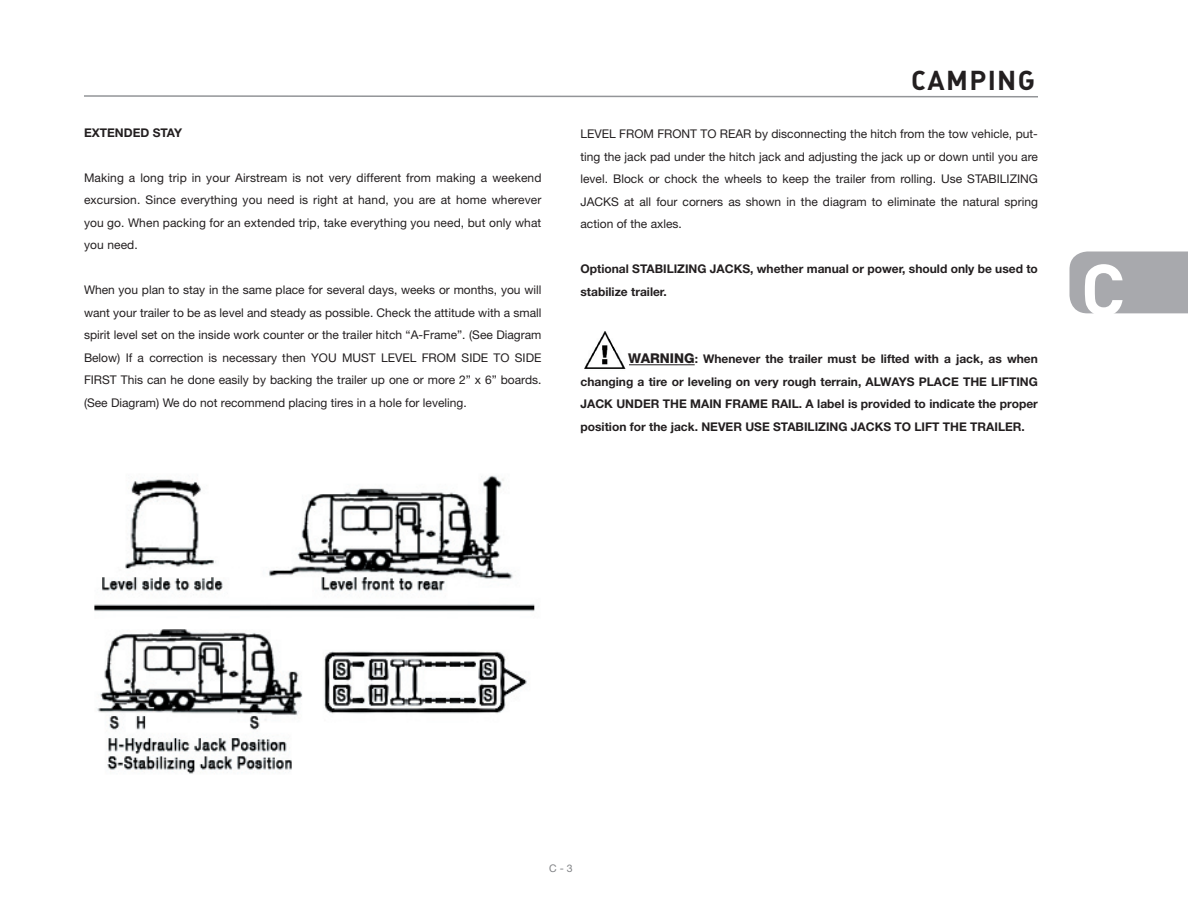
<style>
.page{position:relative;width:1188px;height:918px;background:#fff}
.page>*{position:absolute;margin:0;border:0;box-sizing:border-box;transform-origin:0 0}
.t1{font:700 72px "DIN";color:#fff}
.t2{font:27px "DIN Bold Alternate";letter-spacing:.05em;color:#231f20}
.t3{font:12px/22.5px "Helvetica Neue";color:#231f20;text-align:justify}
.t4{font:700 12px/22.5px "Helvetica Neue";color:#231f20}
.t5{font:10.5px "Helvetica Neue";color:#808285}
.s1{font-weight:800;font-size:13.5px}
</style>
<div class="page">
<svg style="left:84px;top:95px;width:954px;height:3px"></svg>
<div style="left:1070px;top:252px;width:118px;height:61px;background:#a8a9ad"></div>
<hr style="left:628px;top:364px;width:67px;height:1px;background:#231f20">
<img style="left:584px;top:331px;width:42px;height:38px">
<img style="left:94px;top:475px;width:441px;height:299px">
<p class="t4" style="left:84px;top:121px;width:100px">EXTENDED STAY</p>
<p class="t3" style="left:84px;top:166px;width:459px">Making a long trip in your Airstream is not very different from making a weekend excursion. Since everything you need is right at hand, you are at home wherever you go. When packing for an extended trip, take everything you need, but only what you need.</p>
<p class="t3" style="left:84px;top:279px;width:459px">When you plan to stay in the same place for several days, weeks or months, you will want your trailer to be as level and steady as possible. Check the attitude with a small spirit level set on the inside work counter or the trailer hitch “A-Frame”. (See Diagram Below) If a correction is necessary then YOU MUST LEVEL FROM SIDE TO SIDE FIRST This can he done easily by backing the trailer up one or more 2” x 6” boards. (See Diagram) We do not recommend placing tires in a hole for leveling.</p>
<h2 class="t2" style="left:911px;top:63px;width:125px">CAMPING</h2>
<p class="t3" style="left:580px;top:123px;width:459px">LEVEL FROM FRONT TO REAR by disconnecting the hitch from the tow vehicle, put&shy;ting the jack pad under the hitch jack and adjusting the jack up or down until you are level. Block or chock the wheels to keep the trailer from rolling. Use STABILIZING JACKS at all four corners as shown in the diagram to eliminate the natural spring action of the axles.</p>
<p class="t4" style="left:580px;top:258px;width:459px">Optional STABILIZING JACKS, whether manual or power, should only be used to stabilize trailer.</p>
<p class="t4" style="left:580px;top:348px;width:459px;text-align:justify;text-indent:48px"><span class="s1">WARNING</span>: Whenever the trailer must be lifted with a jack, as when changing a tire or leveling on very rough terrain, ALWAYS PLACE THE LIFTING JACK UNDER THE MAIN FRAME RAIL. A label is provided to indicate the proper position for the jack. NEVER USE STABILIZING JACKS TO LIFT THE TRAILER.</p>
<h1 class="t1" style="left:1081px;top:243px;width:42px">C</h1>
<p class="t5" style="left:549px;top:862px;width:25px">C - 3</p>
</div>
